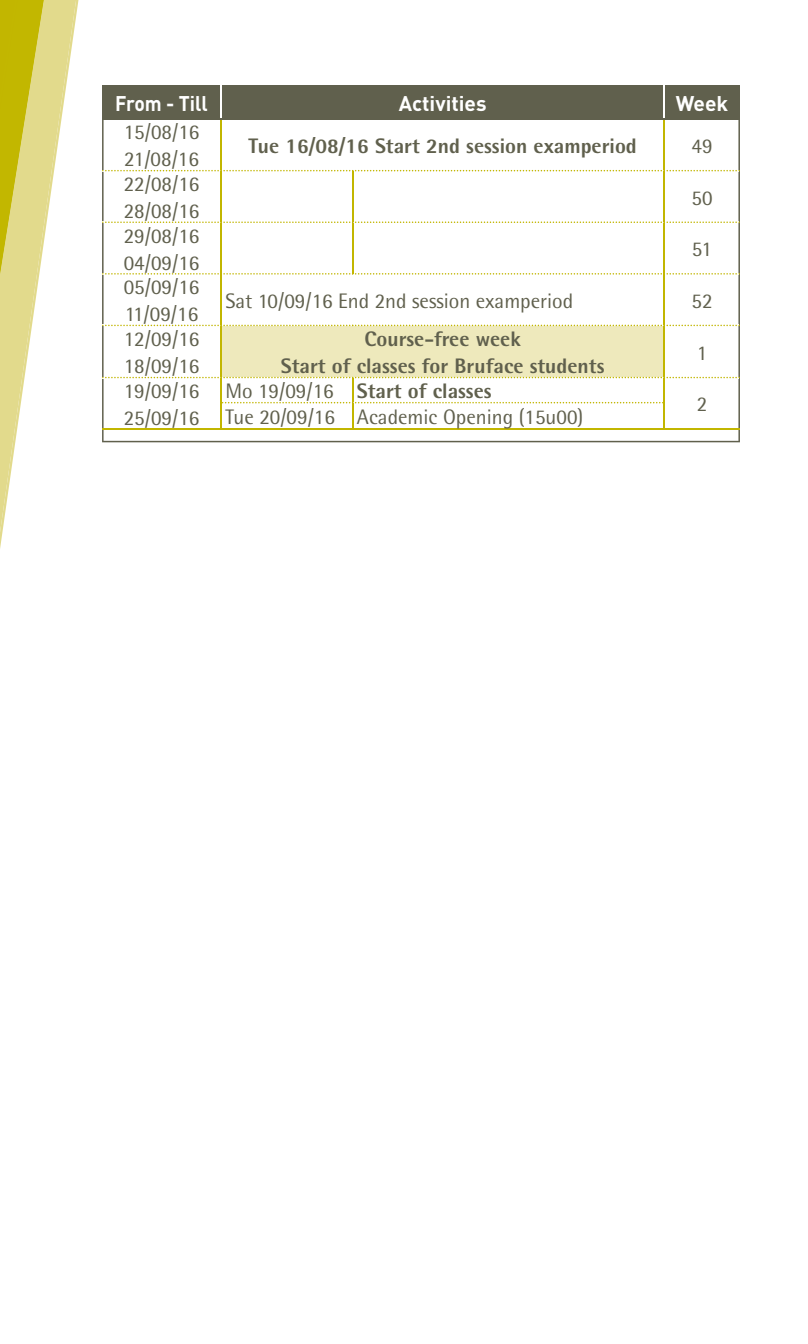
<style>
.page{position:relative;width:808px;height:1344px;background:#fff}
.page>*{position:absolute;margin:0;border:0;box-sizing:border-box;transform-origin:0 0}
.t1{font:21px/27px "Rotis Semi Sans";color:#60604d}
.t2{font:800 21px/27px "Rotis Semi Sans";color:#60604d;text-align:center}
.t3{font:700 21px "DIN";color:#fff}
.t4{font:700 21px "DIN";color:#fff;scale:.92 1}
.s1{font-weight:400}
</style>
<div class="page">
<svg style="left:0;top:0;width:78px;height:549px"></svg>
<svg style="left:102px;top:120px;width:638px;height:322px"></svg>
<div style="left:102px;top:85px;width:638px;height:33px;background:#60604d"></div>
<div style="left:221px;top:325px;width:443px;height:52px;background:#eee9bc"></div>
<hr style="left:220px;top:120px;width:2px;height:50px;background:#c2b600">
<hr style="left:663px;top:120px;width:2px;height:50px;background:#c2b600">
<hr style="left:220px;top:171px;width:2px;height:50px;background:#c2b600">
<hr style="left:352px;top:171px;width:1px;height:50px;background:#c2b600">
<hr style="left:663px;top:171px;width:2px;height:50px;background:#c2b600">
<hr style="left:220px;top:223px;width:2px;height:50px;background:#c2b600">
<hr style="left:352px;top:223px;width:1px;height:50px;background:#c2b600">
<hr style="left:663px;top:223px;width:2px;height:50px;background:#c2b600">
<hr style="left:220px;top:275px;width:2px;height:50px;background:#c2b600">
<hr style="left:663px;top:275px;width:2px;height:50px;background:#c2b600">
<hr style="left:220px;top:326px;width:2px;height:51px;background:#c2b600">
<hr style="left:663px;top:326px;width:2px;height:51px;background:#c2b600">
<hr style="left:102px;top:428px;width:119px;height:2px;background:#c2b600">
<hr style="left:221px;top:428px;width:132px;height:2px;background:#c2b600">
<hr style="left:353px;top:428px;width:311px;height:2px;background:#c2b600">
<hr style="left:664px;top:428px;width:76px;height:2px;background:#c2b600">
<hr style="left:220px;top:85px;width:2px;height:33px;background:#fff">
<hr style="left:663px;top:85px;width:2px;height:33px;background:#fff">
<svg style="left:102px;top:170px;width:638px;height:1px"></svg>
<svg style="left:102px;top:221px;width:638px;height:2px"></svg>
<svg style="left:102px;top:273px;width:638px;height:2px"></svg>
<svg style="left:102px;top:325px;width:638px;height:1px"></svg>
<svg style="left:102px;top:377px;width:638px;height:51px"></svg>
<hr style="left:102px;top:118px;width:119px;height:2px;background:#60604d">
<hr style="left:221px;top:118px;width:132px;height:2px;background:#60604d">
<hr style="left:353px;top:118px;width:311px;height:2px;background:#60604d">
<hr style="left:664px;top:118px;width:76px;height:2px;background:#60604d">
<p class="t4" style="left:115px;top:89px;width:102px">From - Till</p>
<p class="t3" style="left:399px;top:89px;width:89px">Activities</p>
<p class="t3" style="left:676px;top:89px;width:54px">Week</p>
<p class="t1" style="left:124px;top:119px;width:77px">15/08/16<br>21/08/16</p>
<p class="t2" style="left:249px;top:132px;width:390px">Tue 16/08/16 Start 2nd session examperiod</p>
<p class="t1" style="left:691px;top:132px;width:23px">49</p>
<p class="t1" style="left:124px;top:170px;width:77px">22/08/16<br>28/08/16</p>
<p class="t1" style="left:124px;top:222px;width:77px">29/08/16<br>04/09/16</p>
<p class="t1" style="left:124px;top:273px;width:77px">05/09/16<br>11/09/16</p>
<p class="t1" style="left:691px;top:184px;width:23px">50</p>
<p class="t1" style="left:692px;top:235px;width:22px">51</p>
<p class="t1" style="left:225px;top:287px;width:349px">Sat 10/09/16 End 2nd session examperiod</p>
<p class="t1" style="left:691px;top:287px;width:23px">52</p>
<p class="t1" style="left:124px;top:325px;width:77px">12/09/16<br>18/09/16</p>
<p class="t2" style="left:281px;top:325px;width:325px">Course-free week<br>Start of classes for Bruface students</p>
<p class="t1" style="left:124px;top:377px;width:77px">19/09/16<br>25/09/16</p>
<p class="t2" style="left:225px;top:377px;width:268px"><span class="s1">Mo 19/09/16</span> Start of classes</p>
<p class="t1" style="left:225px;top:403px;width:359px">Tue 20/09/16 Academic Opening (15u00)</p>
<p class="t1" style="left:697px;top:339px;width:12px">1</p>
<p class="t1" style="left:697px;top:391px;width:12px">2</p>
</div>
